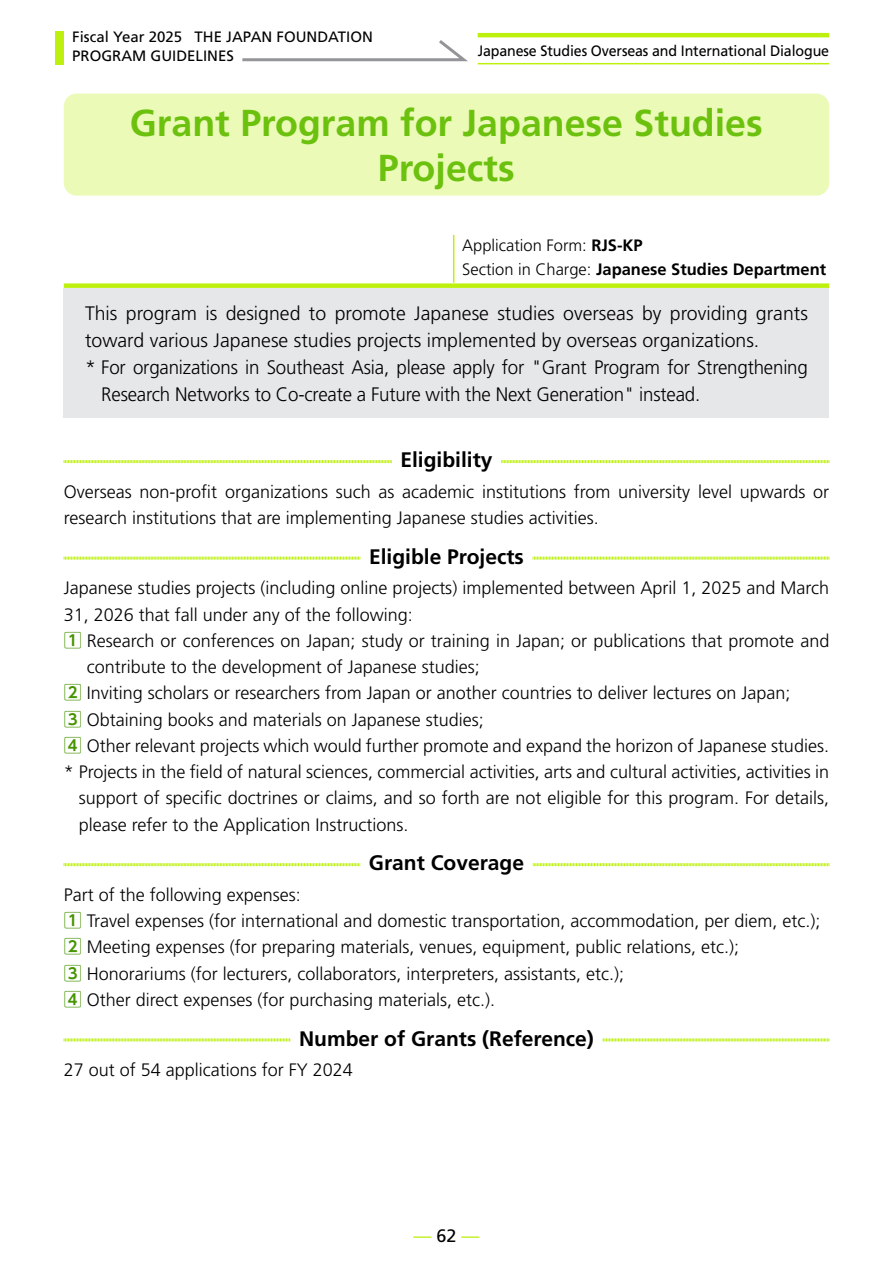
<style>
.page{position:relative;width:893px;height:1263px;background:#fff}
.page>*{position:absolute;margin:0;border:0;box-sizing:border-box;transform-origin:0 0}
.t1{font:700 37.5px/45px "Frutiger LT Std";color:#6cc10e;text-align:center}
.t2{font:700 21px "Frutiger LT Std";color:#000}
.t3{font:300 19.5px "Frutiger LT Std";letter-spacing:-.01em;color:#000}
.t4{font:300 19.5px "Frutiger LT Std";letter-spacing:-.01em;color:#000;scale:.96 1}
.t5{font:300 18px/26.2px "Frutiger LT Std";color:#000}
.t6{font:18px "Frutiger LT Pro";color:#bdf00e}
.t7{font:300 16.5px/24px "Frutiger LT Std";color:#000}
.t8{font:15px/19.5px "Frutiger LT Std";letter-spacing:-.01em;color:#000}
.t9{font:15px "Frutiger LT Std";letter-spacing:-.01em;color:#000;scale:.95 1}
.s1{font-weight:700}
.s2{font-family:"UD Shin Go NT Pro De";font-weight:700;color:#469400}
.s3{color:#000}
</style>
<div class="page">
<hr style="left:478px;top:33px;width:351px;height:4px;background:#bdf00e">
<hr style="left:478px;top:63px;width:351px;height:1px;background:#bdf00e">
<div style="left:55px;top:31px;width:9px;height:33px;background:#bdf00e"></div>
<svg style="left:242px;top:40px;width:226px;height:22px"></svg>
<svg style="left:63px;top:460px;width:766px;height:4px"></svg>
<div style="left:392px;top:446px;width:109px;height:23px;background:#fff"></div>
<svg style="left:63px;top:556px;width:766px;height:4px;background:#ddf786"></svg>
<div style="left:361px;top:543px;width:171px;height:22px;background:#fff"></div>
<svg style="left:63px;top:863px;width:766px;height:4px;background:#ddf686"></svg>
<div style="left:360px;top:849px;width:173px;height:23px;background:#fff"></div>
<svg style="left:63px;top:1038px;width:766px;height:4px;background:#ddf686"></svg>
<div style="left:291px;top:1024px;width:311px;height:23px;background:#fff"></div>
<div style="left:64px;top:94px;width:765px;height:102px;background:#ebfab7;border-radius:13px"></div>
<hr style="left:453px;top:235px;width:1px;height:48px;background:#bdf00e">
<div style="left:64px;top:288px;width:765px;height:130px;background:#e6e7e8"></div>
<div style="left:64px;top:283px;width:765px;height:5px;background:#bdf00e"></div>
<p class="t8" style="left:72px;top:27px;width:302px">Fiscal Year 2025 THE JAPAN FOUNDATION<br>PROGRAM GUIDELINES</p>
<p class="t9" style="left:478px;top:42px;width:371px">Japanese Studies Overseas and International Dialogue</p>
<h1 class="t1" style="left:130px;top:101px;width:634px">Grant Program for Japanese Studies<br>Projects</h1>
<p class="t7" style="left:462px;top:233px;width:366px">Application Form: <span class="s1">RJS-KP<br></span>Section in Charge: <span class="s1">Japanese Studies Department</span></p>
<p class="t3" style="left:85px;top:302px;width:724px">This program is designed to promote Japanese studies overseas by providing grants</p>
<p class="t3" style="left:85px;top:329px;width:676px">toward various Japanese studies projects implemented by overseas organizations.</p>
<p class="t3" style="left:85px;top:356px;width:724px">* For organizations in Southeast Asia, please apply for "Grant Program for Strengthening</p>
<p class="t4" style="left:101px;top:383px;width:625px">Research Networks to Co-create a Future with the Next Generation" instead.</p>
<p class="t2" style="left:400px;top:448px;width:94px">Eligibility</p>
<p class="t5" style="left:64px;top:479px;width:767px">Overseas non-profit organizations such as academic institutions from university level upwards or research institutions that are implementing Japanese studies activities.</p>
<p class="t2" style="left:369px;top:544px;width:156px">Eligible Projects</p>
<p class="t5" style="left:64px;top:575px;width:767px">Japanese studies projects (including online projects) implemented between April 1, 2025 and March</p>
<p class="t5" style="left:64px;top:601px;width:351px">31, 2026 that fall under any of the following:</p>
<p class="t5" style="left:64px;top:628px;width:767px"><span class="s2">1</span> Research or conferences on Japan; study or training in Japan; or publications that promote and</p>
<p class="t5" style="left:87px;top:654px;width:395px">contribute to the development of Japanese studies;</p>
<p class="t5" style="left:64px;top:680px;width:728px"><span class="s2">2</span> Inviting scholars or researchers from Japan or another countries to deliver lectures on Japan;</p>
<p class="t5" style="left:64px;top:706px;width:422px"><span class="s2">3</span> Obtaining books and materials on Japanese studies;</p>
<p class="t5" style="left:64px;top:733px;width:767px"><span class="s2">4</span> Other relevant projects which would further promote and expand the horizon of Japanese studies.</p>
<p class="t5" style="left:64px;top:759px;width:767px">* Projects in the field of natural sciences, commercial activities, arts and cultural activities, activities in</p>
<p class="t5" style="left:79px;top:785px;width:752px">support of specific doctrines or claims, and so forth are not eligible for this program. For details,</p>
<p class="t5" style="left:79px;top:811px;width:331px">please refer to the Application Instructions.</p>
<p class="t2" style="left:369px;top:851px;width:157px">Grant Coverage</p>
<p class="t5" style="left:64px;top:882px;width:758px">Part of the following expenses:<br><span class="s2">1</span> Travel expenses (for international and domestic transportation, accommodation, per diem, etc.); <span class="s2">2</span> Meeting expenses (for preparing materials, venues, equipment, public relations, etc.);<br><span class="s2">3</span> Honorariums (for lecturers, collaborators, interpreters, assistants, etc.);<br><span class="s2">4</span> Other direct expenses (for purchasing materials, etc.).</p>
<p class="t2" style="left:299px;top:1026px;width:296px">Number of Grants (Reference)</p>
<p class="t5" style="left:64px;top:1057px;width:291px">27 out of 54 applications for FY 2024</p>
<p class="t6" style="left:413px;top:1225px;width:68px">— <span class="s3">62</span> —</p>
</div>
